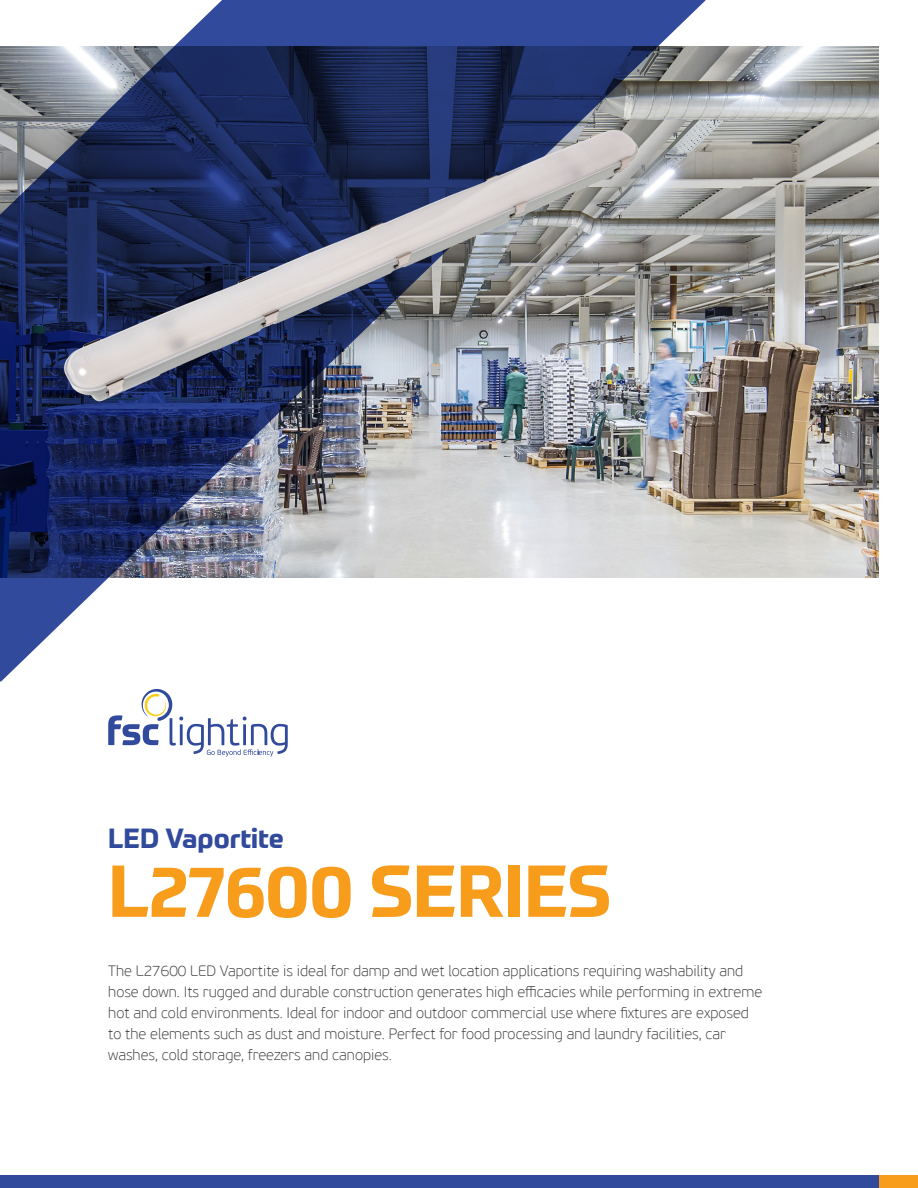
<style>
.page{position:relative;width:918px;height:1188px;background:#fff}
.page>*{position:absolute;margin:0;border:0;box-sizing:border-box;transform-origin:0 0}
.t1{font:700 72px "Prometo";color:#f89c1c}
.t2{font:700 27px "Prometo";color:#314a9b}
.t3{font:100 15px/21px "PF Beau Sans Pro";color:#3e3e3f}
</style>
<div class="page">
<img style="left:720px;top:46px;width:158px;height:532px">
<img style="left:0;top:0;width:720px;height:681px">
<svg style="left:108px;top:689px;width:180px;height:67px"></svg>
<div style="left:1px;top:1175px;width:917px;height:13px;background:#f89c1c"></div>
<div style="left:0;top:1175px;width:879px;height:13px;background:#314a9b"></div>
<img style="left:53px;top:115px;width:598px;height:293px">
<h2 class="t2" style="left:108px;top:821px;width:177px">LED Vaportite</h2>
<h1 class="t1" style="left:108px;top:846px;width:504px">L27600 SERIES</h1>
<p class="t3" style="left:108px;top:960px;width:655px">The L27600 LED Vaportite is ideal for damp and wet location applications requiring washability and hose down. Its rugged and durable construction generates high efficacies while performing in extreme hot and cold environments. Ideal for indoor and outdoor commercial use where fixtures are exposed to the elements such as dust and moisture. Perfect for food processing and laundry facilities, car washes, cold storage, freezers and canopies.</p>
</div>
